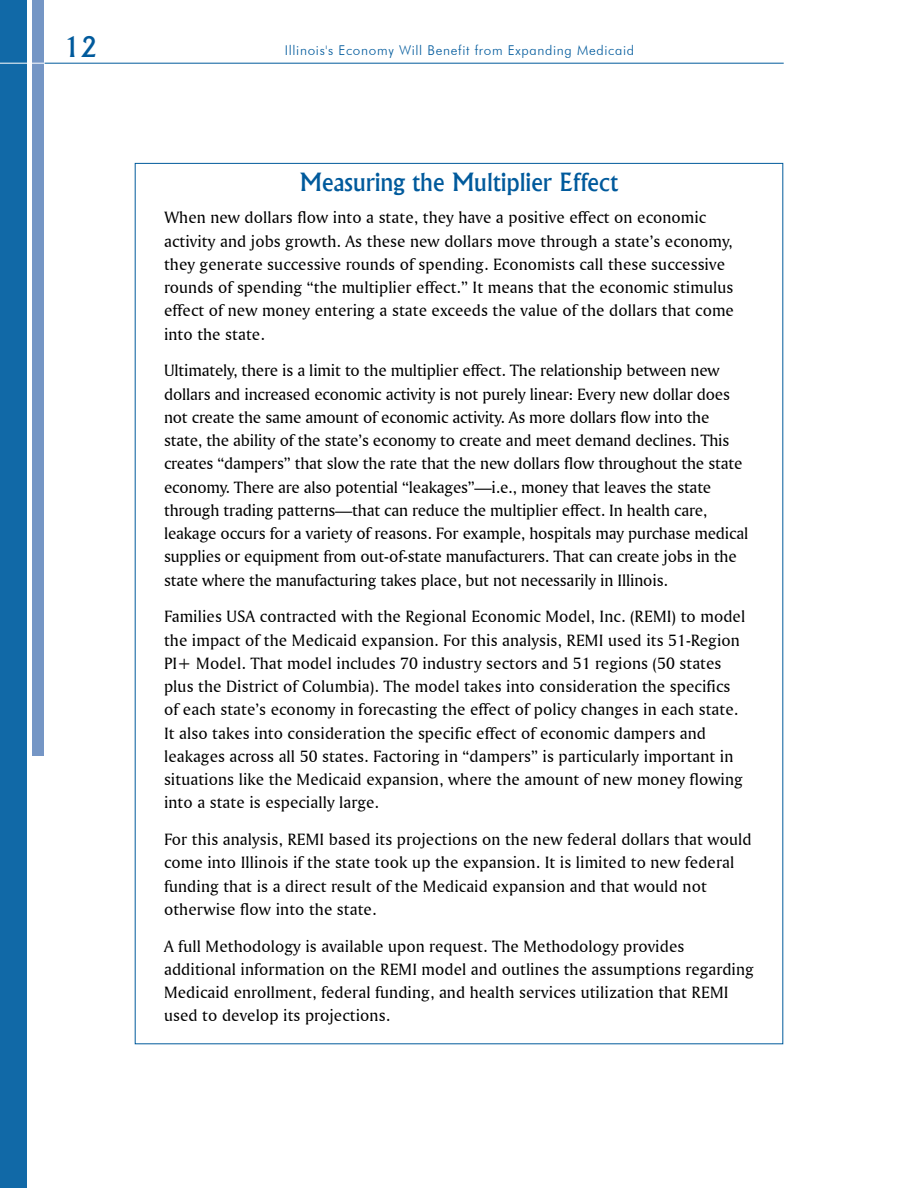
<style>
.page{position:relative;width:918px;height:1188px;background:#fff}
.page>*{position:absolute;margin:0;border:0;box-sizing:border-box;transform-origin:0 0}
.t1{font:500 27px "Albertus";color:#005a9c}
.t2{font:500 24px "Albertus";color:#005a9c}
.t3{font:17.25px/23.2px "Amerigo BT Roman A";letter-spacing:.005em;color:#000}
.t4{font:300 13.5px "Futura BT";letter-spacing:.05em;color:#005a9c}
</style>
<div class="page">
<div style="left:0;top:0;width:26px;height:1188px;background:#1169a7"></div>
<div style="left:32px;top:0;width:12px;height:756px;background:#7596c5"></div>
<hr style="left:44px;top:63px;width:740px;height:1px;background:#005a9c">
<hr style="left:0;top:63px;width:44px;height:1px;background:#fff">
<h1 class="t1" style="left:64px;top:30px;width:35px">12</h1>
<p class="t4" style="left:285px;top:42px;width:351px">Illinois's Economy Will Benefit from Expanding Medicaid</p>
<h2 class="t2" style="left:300px;top:167px;width:320px">Measuring the Multiplier Effect</h2>
<p class="t3" style="left:164px;top:206px;width:571px">When new dollars flow into a state, they have a positive effect on economic activity and jobs growth. As these new dollars move through a state’s economy, they generate successive rounds of spending. Economists call these successive rounds of spending “the multiplier effect.” It means that the economic stimulus effect of new money entering a state exceeds the value of the dollars that come into the state.</p>
<p class="t3" style="left:164px;top:359px;width:586px">Ultimately, there is a limit to the multiplier effect. The relationship between new dollars and increased economic activity is not purely linear: Every new dollar does not create the same amount of economic activity. As more dollars flow into the state, the ability of the state’s economy to create and meet demand declines. This creates “dampers” that slow the rate that the new dollars flow throughout the state economy. There are also potential “leakages”—i.e., money that leaves the state through trading patterns—that can reduce the multiplier effect. In health care, leakage occurs for a variety of reasons. For example, hospitals may purchase medical supplies or equipment from out-of-state manufacturers. That can create jobs in the state where the manufacturing takes place, but not necessarily in Illinois.</p>
<p class="t3" style="left:164px;top:605px;width:583px">Families USA contracted with the Regional Economic Model, Inc. (REMI) to model the impact of the Medicaid expansion. For this analysis, REMI used its 51-Region PI+ Model. That model includes 70 industry sectors and 51 regions (50 states plus the District of Columbia). The model takes into consideration the specifics of each state’s economy in forecasting the effect of policy changes in each state.<br>It also takes into consideration the specific effect of economic dampers and leakages across all 50 states. Factoring in “dampers” is particularly important in situations like the Medicaid expansion, where the amount of new money flowing into a state is especially large.</p>
<p class="t3" style="left:164px;top:827px;width:589px">For this analysis, REMI based its projections on the new federal dollars that would come into Illinois if the state took up the expansion. It is limited to new federal funding that is a direct result of the Medicaid expansion and that would not otherwise flow into the state.</p>
<p class="t3" style="left:164px;top:934px;width:591px">A full Methodology is available upon request. The Methodology provides additional information on the REMI model and outlines the assumptions regarding Medicaid enrollment, federal funding, and health services utilization that REMI used to develop its projections.</p>
</div>
